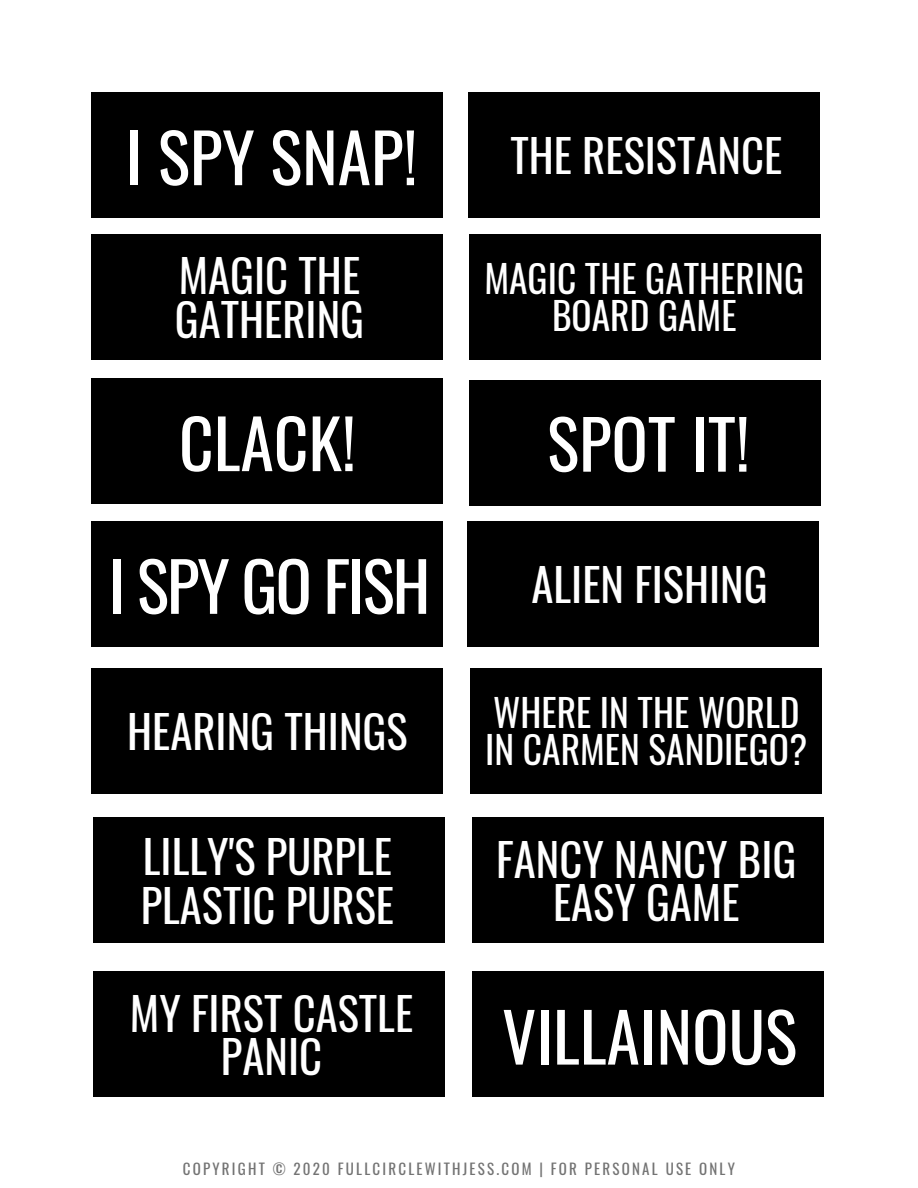
<style>
.page{position:relative;width:918px;height:1188px;background:#fff}
.page>*{position:absolute;margin:0;border:0;box-sizing:border-box;transform-origin:0 0}
.t1{font:67.5px "Oswald";color:#fff}
.t2{font:67.5px "Oswald";letter-spacing:-.03em;color:#fff}
.t3{font:44.7px/43.8px "Oswald";color:#fff}
.t4{font:37.5px/37.2px "Oswald";color:#fff;text-align:center}
.t5{font:15px "Oswald";letter-spacing:.145em;color:#737373}
</style>
<div class="page">
<div style="left:92px;top:92px;width:351px;height:126px;background:#000"></div>
<div style="left:469px;top:92px;width:351px;height:126px;background:#000"></div>
<div style="left:92px;top:235px;width:351px;height:125px;background:#000"></div>
<div style="left:470px;top:235px;width:351px;height:125px;background:#000"></div>
<div style="left:92px;top:379px;width:351px;height:125px;background:#000"></div>
<div style="left:470px;top:381px;width:351px;height:125px;background:#000"></div>
<div style="left:92px;top:521px;width:351px;height:125px;background:#000"></div>
<div style="left:468px;top:521px;width:351px;height:125px;background:#000"></div>
<div style="left:92px;top:668px;width:351px;height:125px;background:#000"></div>
<div style="left:471px;top:668px;width:351px;height:125px;background:#000"></div>
<div style="left:94px;top:817px;width:351px;height:126px;background:#000"></div>
<div style="left:473px;top:817px;width:351px;height:126px;background:#000"></div>
<div style="left:94px;top:971px;width:351px;height:125px;background:#000"></div>
<div style="left:473px;top:971px;width:351px;height:125px;background:#000"></div>
<h1 class="t1" style="left:126px;top:105px;width:293px">I SPY SNAP!</h1>
<p class="t3" style="left:175px;top:252px;width:191px">MAGIC THE<br>GATHERING</p>
<h1 class="t1" style="left:179px;top:391px;width:178px">CLACK!</h1>
<p class="t3" style="left:510px;top:132px;width:273px">THE RESISTANCE</p>
<p class="t4" style="left:484px;top:258px;width:321px">MAGIC THE GATHERING<br>BOARD GAME</p>
<h1 class="t1" style="left:547px;top:391px;width:204px">SPOT IT!</h1>
<h1 class="t2" style="left:109px;top:533px;width:323px">I SPY GO FISH</h1>
<p class="t3" style="left:532px;top:561px;width:238px">ALIEN FISHING</p>
<p class="t3" style="left:127px;top:708px;width:282px">HEARING THINGS</p>
<p class="t4" style="left:485px;top:693px;width:324px;text-align:left">WHERE IN THE WORLD<br>IN CARMEN SANDIEGO?</p>
<p class="t3" style="left:141px;top:831px;width:255px;line-height:48.3px">LILLY'S PURPLE<br>PLASTIC PURSE</p>
<p class="t3" style="left:496px;top:835px;width:302px;text-align:center">FANCY NANCY BIG<br>EASY GAME</p>
<p class="t3" style="left:130px;top:990px;width:285px;line-height:43.3px;text-align:center">MY FIRST CASTLE<br>PANIC</p>
<h1 class="t1" style="left:502px;top:984px;width:296px">VILLAINOUS</h1>
<p class="t5" style="left:183px;top:1157px;width:554px">COPYRIGHT © 2020 FULLCIRCLEWITHJESS.COM | FOR PERSONAL USE ONLY</p>
</div>
